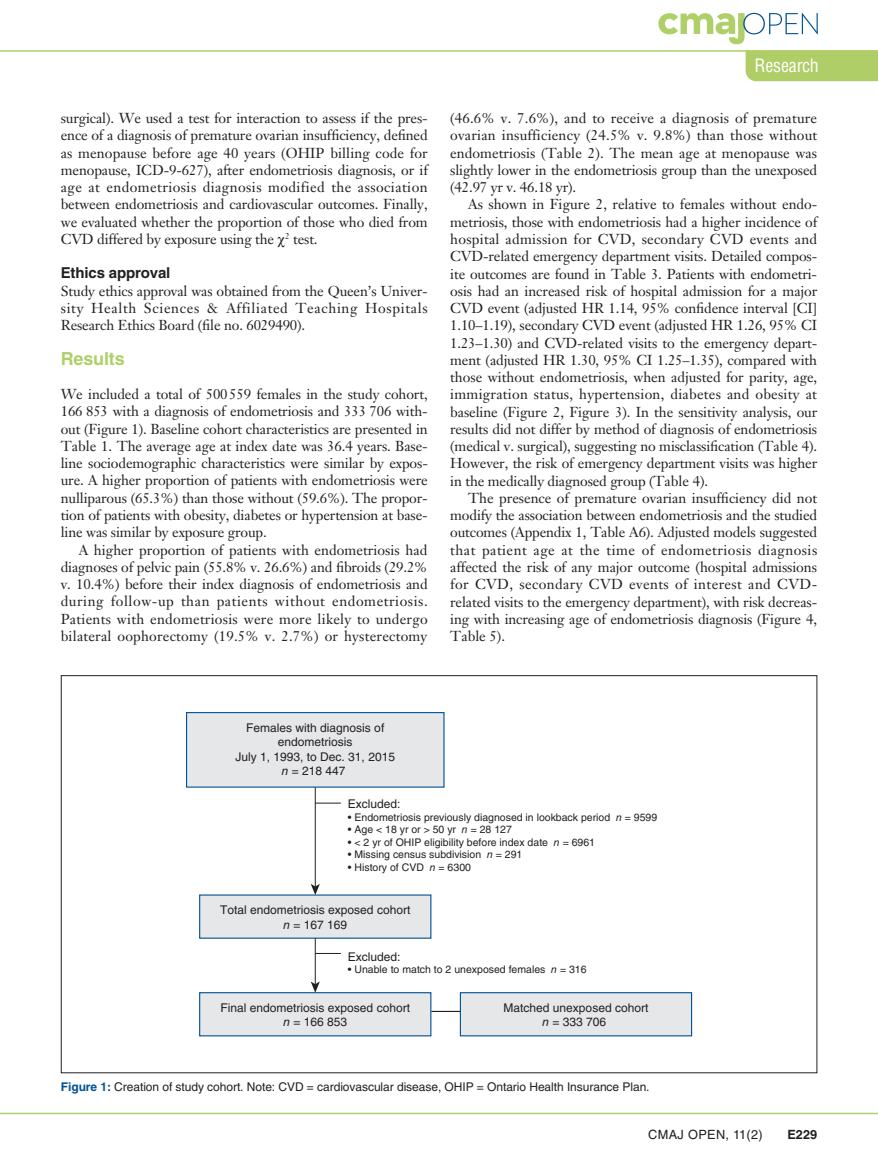
<style>
.page{position:relative;width:878px;height:1175px;background:#fff}
.page>*{position:absolute;margin:0;border:0;box-sizing:border-box;transform-origin:0 0}
.t1{font:condensed 18px "Helvetica LT Std";letter-spacing:-.01em;color:#fff}
.t2{font:700 18px "Helvetica LT Std";letter-spacing:-.01em;color:#afcf69}
.t3{font:700 15px "Helvetica LT Std";letter-spacing:-.01em;color:#231f20}
.t4{font:14.25px/17.2px "Janson Text LT Std";letter-spacing:-.01em;color:#231f20;text-align:justify}
.t5{font:12.75px "Helvetica LT Std";letter-spacing:.025em;color:#231f20}
.t6{font:700 12.75px "Helvetica LT Std";color:#231f20}
.t7{font:12px/14.4px "Helvetica LT Std";color:#231f20;text-align:center}
.t8{font:10.5px "Helvetica LT Std";color:#231f20}
.s1{font-style:italic}
.s2{font-weight:700;color:#005294}
</style>
<div class="page">
<hr style="left:0;top:1112px;width:878px;height:2px;background:#afcf69">
<svg style="left:658px;top:13px;width:159px;height:31px"></svg>
<hr style="left:0;top:50px;width:878px;height:2px;background:#afcf69">
<div style="left:745px;top:50px;width:133px;height:31px;background:#b0ce68"></div>
<hr style="left:315px;top:787px;width:1px;height:100px;background:#231f20">
<svg style="left:311px;top:883px;width:9px;height:11px"></svg>
<svg style="left:431px;top:1011px;width:29px;height:1px"></svg>
<div style="left:186px;top:712px;width:258px;height:75px;background:#e6e7e9"></div>
<div style="left:186px;top:712px;width:258px;height:75px;border:1px solid #005294"></div>
<div style="left:199px;top:894px;width:232px;height:44px;background:#e6e7e9"></div>
<div style="left:200px;top:992px;width:231px;height:43px;background:#e6e7e9"></div>
<div style="left:199px;top:992px;width:232px;height:44px;border:1px solid #005294"></div>
<div style="left:460px;top:992px;width:231px;height:43px;background:#e6e7e9"></div>
<div style="left:460px;top:992px;width:232px;height:44px;border:1px solid #005294"></div>
<hr style="left:315px;top:938px;width:1px;height:46px;background:#231f20">
<svg style="left:311px;top:981px;width:9px;height:11px"></svg>
<svg style="left:315px;top:802px;width:26px;height:1px"></svg>
<svg style="left:315px;top:953px;width:26px;height:1px"></svg>
<p class="t4" style="left:61px;top:109px;width:368px">surgical). We used a test for interaction to assess if the pres&shy;ence of a diagnosis of premature ovarian insufficiency, defined as menopause before age 40 years (OHIP billing code for menopause, ICD-9-627), after endometriosis diagnosis, or if age at endometriosis diagnosis modified the association between endometriosis and cardiovascular outcomes. Finally, we evaluated whether the proportion of those who died from CVD differed by exposure using the <sup>2</sup> test.</p>
<p class="t3" style="left:61px;top:264px;width:111px">Ethics approval</p>
<p class="t4" style="left:61px;top:282px;width:368px">Study ethics approval was obtained from the Queen’s Univer&shy;sity Health Sciences &amp; Affiliated Teaching Hospitals Research Ethics Board (file no. 6029490).</p>
<p class="t2" style="left:61px;top:347px;width:65px">Results</p>
<p class="t4" style="left:61px;top:385px;width:368px">We included a total of 500559 females in the study cohort, 166 853 with a diagnosis of endometriosis and 333 706 with&shy;out (Figure 1). Baseline cohort characteristics are presented in Table 1. The average age at index date was 36.4 years. Base&shy;line sociodemographic characteristics were similar by expos&shy;ure. A higher proportion of patients with endometriosis were nulliparous (65.3%) than those without (59.6%). The propor&shy;tion of patients with obesity, diabetes or hypertension at base&shy;line was similar by exposure group.</p>
<p class="t4" style="left:61px;top:541px;width:368px;text-indent:18px">A higher proportion of patients with endometriosis had diagnoses of pelvic pain (55.8% v. 26.6%) and fibroids (29.2% v. 10.4%) before their index diagnosis of endometriosis and during follow-up than patients without endometriosis.<br>Patients with endometriosis were more likely to undergo bilateral oophorectomy (19.5% v. 2.7%) or hysterectomy</p>
<p class="t1" style="left:754px;top:54px;width:66px">Research</p>
<p class="t4" style="left:450px;top:109px;width:368px">(46.6% v. 7.6%), and to receive a diagnosis of premature ovarian insufficiency (24.5% v. 9.8%) than those without endometriosis (Table 2). The mean age at menopause was slightly lower in the endometriosis group than the unexposed (42.97 yr v. 46.18 yr).</p>
<p class="t4" style="left:450px;top:196px;width:368px;text-indent:18px">As shown in Figure 2, relative to females without endo&shy;metriosis, those with endometriosis had a higher incidence of hospital admission for CVD, secondary CVD events and CVD-related emergency department visits. Detailed compos&shy;ite outcomes are found in Table 3. Patients with endometri&shy;osis had an increased risk of hospital admission for a major CVD event (adjusted HR 1.14, 95% confidence interval [CI] 1.10–1.19), secondary CVD event (adjusted HR 1.26, 95% CI 1.23–1.30) and CVD-related visits to the emergency depart&shy;ment (adjusted HR 1.30, 95% CI 1.25–1.35), compared with those without endometriosis, when adjusted for parity, age, immigration status, hypertension, diabetes and obesity at baseline (Figure 2, Figure 3). In the sensitivity analysis, our results did not differ by method of diagnosis of endometriosis (medical v. surgical), suggesting no misclassification (Table 4).<br>However, the risk of emergency department visits was higher in the medically diagnosed group (Table 4).</p>
<p class="t4" style="left:450px;top:489px;width:368px;text-indent:18px">The presence of premature ovarian insufficiency did not modify the association between endometriosis and the studied outcomes (Appendix 1, Table A6). Adjusted models suggested that patient age at the time of endometriosis diagnosis affected the risk of any major outcome (hospital admissions for CVD, secondary CVD events of interest and CVD&shy;related visits to the emergency department), with risk decreas&shy;ing with increasing age of endometriosis diagnosis (Figure 4, Table 5).</p>
<p class="t7" style="left:235px;top:720px;width:161px">Females with diagnosis of endometriosis<br>July 1, 1993, to Dec. 31, 2015 <span class="s1">n</span> = 218 447</p>
<p class="t7" style="left:348px;top:796px;width:54px">Excluded:</p>
<p class="t8" style="left:348px;top:811px;width:311px">• Endometriosis previously diagnosed in lookback period <span class="s1">n</span> = 9599</p>
<p class="t8" style="left:348px;top:823px;width:165px">• Age &lt; 18 yr or &gt; 50 yr <span class="s1">n</span> = 28 127</p>
<p class="t8" style="left:348px;top:836px;width:249px">• &lt; 2 yr of OHIP eligibility before index date <span class="s1">n</span> = 6961</p>
<p class="t8" style="left:348px;top:848px;width:176px">• Missing census subdivision <span class="s1">n</span> = 291</p>
<p class="t8" style="left:348px;top:861px;width:125px">• History of CVD <span class="s1">n</span> = 6300</p>
<p class="t7" style="left:220px;top:903px;width:192px">Total endometriosis exposed cohort <span class="s1">n</span> = 167 169</p>
<p class="t7" style="left:348px;top:949px;width:54px">Excluded:</p>
<p class="t8" style="left:348px;top:963px;width:240px">• Unable to match to 2 unexposed females <span class="s1">n</span> = 316</p>
<p class="t7" style="left:220px;top:1000px;width:191px">Final endometriosis exposed cohort <span class="s1">n</span> = 166 853</p>
<p class="t7" style="left:503px;top:1000px;width:146px">Matched unexposed cohort <span class="s1">n</span> = 333 706</p>
<p class="t7" style="left:61px;top:1079px;width:590px"><span class="s2">Figure 1:</span> Creation of study cohort. Note: CVD = cardiovascular disease, OHIP = Ontario Health Insurance Plan.</p>
<p class="t5" style="left:648px;top:1127px;width:116px">CMAJ OPEN, 11(2)</p>
<p class="t6" style="left:787px;top:1126px;width:31px">E229</p>
</div>
